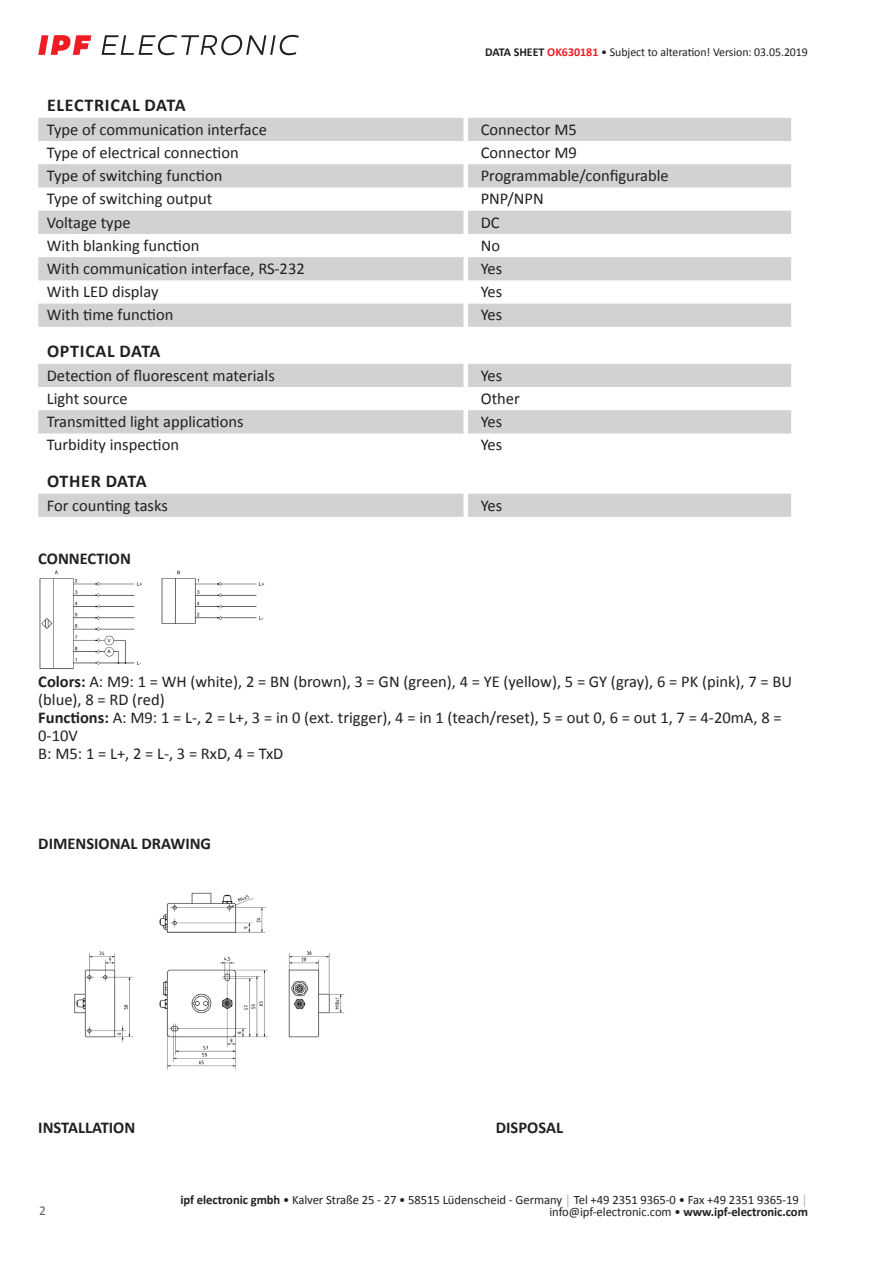
<style>
.page{position:relative;width:893px;height:1263px;background:#fff}
.page>*{position:absolute;margin:0;border:0;box-sizing:border-box;transform-origin:0 0}
.t1{font:700 18px "Calibri";letter-spacing:.04em;color:#231f20}
.t2{font:700 18px "Calibri";letter-spacing:.015em;color:#231f20}
.t3{font:16.5px/18px "Calibri";color:#231f20}
.t4{font:700 16.5px "Calibri";color:#231f20}
.t5{font:13.5px "Calibri";color:#636366}
.t6{font:12.75px/12.6px "Calibri";letter-spacing:-.005em;color:#231f20;text-align:right}
.t7{font:12px "Calibri";letter-spacing:-.005em;color:#231f20}
.s1{font-weight:700}
.s2{font-weight:700;color:#ee1d23}
.s3{color:#a8a9ad}
</style>
<div class="page">
<svg style="left:102px;top:35px;width:197px;height:20px"></svg>
<svg style="left:38px;top:35px;width:53px;height:20px"></svg>
<svg style="left:38px;top:118px;width:753px;height:209px;fill:#d1d2d4"></svg>
<svg style="left:38px;top:364px;width:753px;height:69px;fill:#d1d2d4"></svg>
<div style="left:38px;top:494px;width:753px;height:23px;background:#d1d2d4"></div>
<img style="left:39px;top:570px;width:226px;height:99px">
<img style="left:74px;top:892px;width:271px;height:178px">
<p class="t7" style="left:485px;top:44px;width:324px"><span class="s1">DATA SHEET</span> <span class="s2">OK630181</span> • Subject to alteration! Version: 03.05.2019</p>
<p class="t1" style="left:47px;top:93px;width:140px">ELECTRICAL DATA</p>
<p class="t3" style="left:47px;top:120px;width:222px">Type of communication interface</p>
<p class="t3" style="left:481px;top:120px;width:98px">Connector M5</p>
<p class="t3" style="left:47px;top:143px;width:193px">Type of electrical connection</p>
<p class="t3" style="left:481px;top:143px;width:98px">Connector M9</p>
<p class="t3" style="left:47px;top:166px;width:177px">Type of switching function</p>
<p class="t3" style="left:481px;top:166px;width:190px">Programmable/configurable</p>
<p class="t3" style="left:47px;top:189px;width:167px">Type of switching output</p>
<p class="t3" style="left:481px;top:189px;width:65px">PNP/NPN</p>
<p class="t3" style="left:47px;top:213px;width:85px">Voltage type</p>
<p class="t3" style="left:481px;top:213px;width:20px">DC</p>
<p class="t3" style="left:47px;top:236px;width:154px">With blanking function</p>
<p class="t3" style="left:481px;top:236px;width:21px">No</p>
<p class="t3" style="left:47px;top:259px;width:259px">With communication interface, RS-232</p>
<p class="t3" style="left:481px;top:259px;width:23px">Yes</p>
<p class="t3" style="left:47px;top:282px;width:113px">With LED display</p>
<p class="t3" style="left:481px;top:282px;width:23px">Yes</p>
<p class="t3" style="left:47px;top:306px;width:128px">With time function</p>
<p class="t3" style="left:481px;top:306px;width:23px">Yes</p>
<p class="t1" style="left:47px;top:339px;width:115px">OPTICAL DATA</p>
<p class="t3" style="left:47px;top:366px;width:229px">Detection of fluorescent materials</p>
<p class="t3" style="left:481px;top:366px;width:23px">Yes</p>
<p class="t3" style="left:47px;top:389px;width:82px">Light source</p>
<p class="t3" style="left:481px;top:389px;width:41px">Other</p>
<p class="t3" style="left:47px;top:412px;width:198px">Transmitted light applications</p>
<p class="t3" style="left:481px;top:412px;width:23px">Yes</p>
<p class="t3" style="left:47px;top:435px;width:134px">Turbidity inspection</p>
<p class="t3" style="left:481px;top:435px;width:23px">Yes</p>
<p class="t2" style="left:47px;top:469px;width:101px">OTHER DATA</p>
<p class="t3" style="left:47px;top:496px;width:123px">For counting tasks</p>
<p class="t3" style="left:481px;top:496px;width:23px">Yes</p>
<p class="t4" style="left:38px;top:546px;width:94px">CONNECTION</p>
<p class="t3" style="left:38px;top:672px;width:755px"><span class="s1">Colors:</span> A: M9: 1 = WH (white), 2 = BN (brown), 3 = GN (green), 4 = YE (yellow), 5 = GY (gray), 6 = PK (pink), 7 = BU (blue), 8 = RD (red)<br><span class="s1">Functions:</span> A: M9: 1 = L-, 2 = L+, 3 = in 0 (ext. trigger), 4 = in 1 (teach/reset), 5 = out 0, 6 = out 1, 7 = 4-20mA, 8 = 0-10V<br>B: M5: 1 = L+, 2 = L-, 3 = RxD, 4 = TxD</p>
<p class="t4" style="left:38px;top:832px;width:174px">DIMENSIONAL DRAWING</p>
<p class="t4" style="left:38px;top:1116px;width:99px">INSTALLATION</p>
<p class="t4" style="left:496px;top:1116px;width:69px">DISPOSAL</p>
<p class="t5" style="left:39px;top:1201px;width:8px">2</p>
<p class="t6" style="left:180px;top:1193px;width:629px"><span class="s1">ipf electronic gmbh</span> • Kalver Straße 25 - 27 • 58515 Lüdenscheid - Germany <span class="s3">│</span> Tel +49 2351 9365-0 • Fax +49 2351 9365-19 <span class="s3">│ </span>info@ipf-electronic.com • <span class="s1">www.ipf-electronic.com</span></p>
</div>
